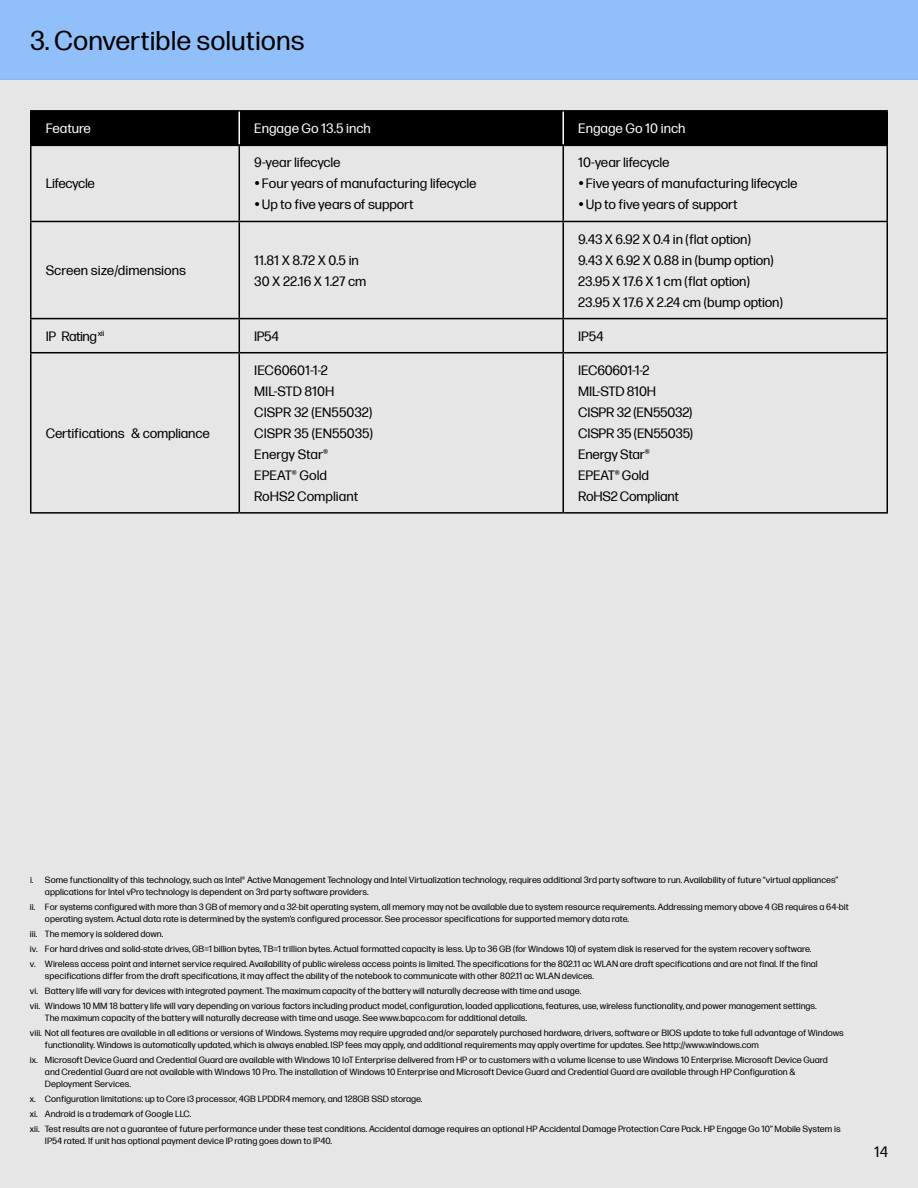
<style>
.page{position:relative;width:918px;height:1188px;background:#fff}
.page>*{position:absolute;margin:0;border:0;box-sizing:border-box;transform-origin:0 0}
.t1{font:27px "Forma DJR Micro";color:#000}
.t2{font:15px "Forma DJR Micro";color:#000}
.t3{font:13.5px/21px "Forma DJR Micro";letter-spacing:-.015em;color:#000}
.t4{font:13.5px "Forma DJR Micro";color:#fff}
.t5{font:13.5px "Forma DJR Micro";letter-spacing:-.035em;color:#000}
.t6{font:9px/15px "Forma DJR Micro";color:#000}
</style>
<div class="page">
<div style="left:0;top:80px;width:918px;height:1108px;background:#e6e6e6"></div>
<hr style="left:30px;top:221px;width:209px;height:1px;background:#000">
<hr style="left:239px;top:221px;width:324px;height:1px;background:#000">
<hr style="left:563px;top:221px;width:325px;height:1px;background:#000">
<hr style="left:30px;top:318px;width:209px;height:1px;background:#000">
<hr style="left:239px;top:318px;width:324px;height:1px;background:#000">
<hr style="left:563px;top:318px;width:325px;height:1px;background:#000">
<hr style="left:30px;top:352px;width:209px;height:1px;background:#000">
<hr style="left:239px;top:352px;width:324px;height:1px;background:#000">
<hr style="left:563px;top:352px;width:325px;height:1px;background:#000">
<hr style="left:30px;top:146px;width:2px;height:75px;background:#000">
<hr style="left:239px;top:146px;width:1px;height:75px;background:#000">
<hr style="left:563px;top:146px;width:1px;height:75px;background:#000">
<hr style="left:886px;top:146px;width:2px;height:75px;background:#000">
<hr style="left:30px;top:222px;width:2px;height:96px;background:#000">
<hr style="left:239px;top:222px;width:1px;height:96px;background:#000">
<hr style="left:563px;top:222px;width:1px;height:96px;background:#000">
<hr style="left:886px;top:222px;width:2px;height:96px;background:#000">
<hr style="left:30px;top:319px;width:2px;height:33px;background:#000">
<hr style="left:239px;top:319px;width:1px;height:33px;background:#000">
<hr style="left:563px;top:319px;width:1px;height:33px;background:#000">
<hr style="left:886px;top:319px;width:2px;height:33px;background:#000">
<hr style="left:30px;top:353px;width:2px;height:159px;background:#000">
<hr style="left:239px;top:353px;width:1px;height:159px;background:#000">
<hr style="left:563px;top:353px;width:1px;height:159px;background:#000">
<hr style="left:886px;top:353px;width:2px;height:159px;background:#000">
<hr style="left:30px;top:512px;width:209px;height:2px;background:#000">
<hr style="left:239px;top:512px;width:324px;height:2px;background:#000">
<hr style="left:563px;top:512px;width:325px;height:2px;background:#000">
<div style="left:0;top:0;width:918px;height:80px;background:#90bff9"></div>
<div style="left:32px;top:112px;width:854px;height:32px;background:#000"></div>
<hr style="left:30px;top:144px;width:209px;height:2px;background:#000">
<hr style="left:239px;top:144px;width:324px;height:2px;background:#000">
<hr style="left:563px;top:144px;width:325px;height:2px;background:#000">
<hr style="left:30px;top:110px;width:209px;height:2px;background:#000">
<hr style="left:30px;top:112px;width:2px;height:32px;background:#000">
<hr style="left:239px;top:110px;width:324px;height:2px;background:#000">
<hr style="left:563px;top:110px;width:325px;height:2px;background:#000">
<hr style="left:886px;top:112px;width:2px;height:32px;background:#000">
<hr style="left:239px;top:112px;width:1px;height:32px;background:#fff">
<hr style="left:563px;top:112px;width:1px;height:32px;background:#fff">
<h1 class="t1" style="left:30px;top:21px;width:276px">3. Convertible solutions</h1>
<h3 class="t4" style="left:46px;top:119px;width:47px">Feature</h3>
<h3 class="t4" style="left:254px;top:119px;width:118px">Engage Go 13.5 inch</h3>
<h3 class="t4" style="left:578px;top:119px;width:109px">Engage Go 10 inch</h3>
<h3 class="t3" style="left:46px;top:172px;width:51px">Lifecycle</h3>
<h3 class="t3" style="left:254px;top:151px;width:88px">9-year lifecycle</h3>
<h3 class="t3" style="left:254px;top:172px;width:224px">•Four years of manufacturing lifecycle</h3>
<h3 class="t3" style="left:254px;top:193px;width:161px">•Up to five years of support</h3>
<h3 class="t3" style="left:46px;top:259px;width:142px">Screen size/dimensions</h3>
<h3 class="t3" style="left:254px;top:248px;width:114px">11.81 X 8.72 X 0.5 in<br>30 X 22.16 X 1.27 cm</h3>
<h3 class="t3" style="left:578px;top:151px;width:93px">10-year lifecycle</h3>
<h3 class="t3" style="left:578px;top:172px;width:221px">•Five years of manufacturing lifecycle</h3>
<h3 class="t3" style="left:578px;top:193px;width:161px">•Up to five years of support</h3>
<h3 class="t3" style="left:578px;top:227px;width:206px">9.43 X 6.92 X 0.4 in (flat option)<br>9.43 X 6.92 X 0.88 in (bump option)<br>23.95 X 17.6 X 1 cm (flat option)<br>23.95 X 17.6 X 2.24 cm (bump option)</h3>
<h3 class="t5" style="left:46px;top:326px;width:60px">IP Rating<sup>xii</sup></h3>
<h3 class="t3" style="left:254px;top:325px;width:26px">IP54</h3>
<h3 class="t3" style="left:578px;top:325px;width:27px">IP54</h3>
<h3 class="t3" style="left:46px;top:422px;width:166px">Certifications &amp; compliance</h3>
<h3 class="t3" style="left:254px;top:359px;width:120px">IEC60601-1-2<br>MIL-STD 810H<br>CISPR 32 (EN55032)<br>CISPR 35 (EN55035)<br>Energy Star®<br>EPEAT® Gold<br>RoHS2 Compliant</h3>
<h3 class="t3" style="left:578px;top:359px;width:116px">IEC60601-1-2<br>MIL-STD 810H<br>CISPR 32 (EN55032)<br>CISPR 35 (EN55035)<br>Energy Star®<br>EPEAT® Gold<br>RoHS2 Compliant</h3>
<p class="t6" style="left:45px;top:873px;width:795px;line-height:12px;text-indent:-15px">i. Some functionality of this technology, such as Intel® Active Management Technology and Intel Virtualization technology, requires additional 3rd party software to run. Availability of future “virtual appliances” applications for Intel vPro technology is dependent on 3rd party software providers.</p>
<p class="t6" style="left:45px;top:900px;width:805px;line-height:12px;text-indent:-15px">ii. For systems configured with more than 3 GB of memory and a 32-bit operating system, all memory may not be available due to system resource requirements. Addressing memory above 4 GB requires a 64-bit operating system. Actual data rate is determined by the system’s configured processor. See processor specifications for supported memory data rate.</p>
<p class="t6" style="left:30px;top:925px;width:789px">iii. The memory is soldered down.<br>iv. For hard drives and solid-state drives, GB=1 billion bytes, TB=1 trillion bytes. Actual formatted capacity is less. Up to 36 GB (for Windows 10) of system disk is reserved for the system recovery software. v. Wireless access point and internet service required. Availability of public wireless access points is limited. The specifications for the 802.11 ac WLAN are draft specifications and are not final. If the final</p>
<p class="t6" style="left:30px;top:967px;width:788px;text-indent:15px">specifications differ from the draft specifications, it may affect the ability of the notebook to communicate with other 802.11 ac WLAN devices.<br>vi. Battery life will vary for devices with integrated payment. The maximum capacity of the battery will naturally decrease with time and usage.<br>vii. Windows 10 MM 18 battery life will vary depending on various factors including product model, configuration, loaded applications, features, use, wireless functionality, and power management settings.</p>
<p class="t6" style="left:30px;top:1009px;width:815px;text-indent:15px">The maximum capacity of the battery will naturally decrease with time and usage. See www.bapco.com for additional details.<br>viii. Not all features are available in all editions or versions of Windows. Systems may require upgraded and/or separately purchased hardware, drivers, software or BIOS update to take full advantage of Windows</p>
<p class="t6" style="left:30px;top:1036px;width:799px;text-indent:15px">functionality. Windows is automatically updated, which is always enabled. ISP fees may apply, and additional requirements may apply overtime for updates. See http://www.windows.com<br>ix. Microsoft Device Guard and Credential Guard are available with Windows 10 IoT Enterprise delivered from HP or to customers with a volume license to use Windows 10 Enterprise. Microsoft Device Guard</p>
<p class="t6" style="left:45px;top:1065px;width:752px;line-height:12px">and Credential Guard are not available with Windows 10 Pro. The installation of Windows 10 Enterprise and Microsoft Device Guard and Credential Guard are available through HP Configuration &amp;<br>Deployment Services.</p>
<p class="t6" style="left:30px;top:1090px;width:812px">x. Configuration limitations: up to Core i3 processor, 4GB LPDDR4 memory, and 128GB SSD storage.<br>xi. Android is a trademark of Google LLC.<br>xii. Test results are not a guarantee of future performance under these test conditions. Accidental damage requires an optional HP Accidental Damage Protection Care Pack. HP Engage Go 10” Mobile System is</p>
<p class="t6" style="left:45px;top:1132px;width:289px">IP54 rated. If unit has optional payment device IP rating goes down to IP40.</p>
<h2 class="t2" style="left:874px;top:1141px;width:15px">14</h2>
</div>
